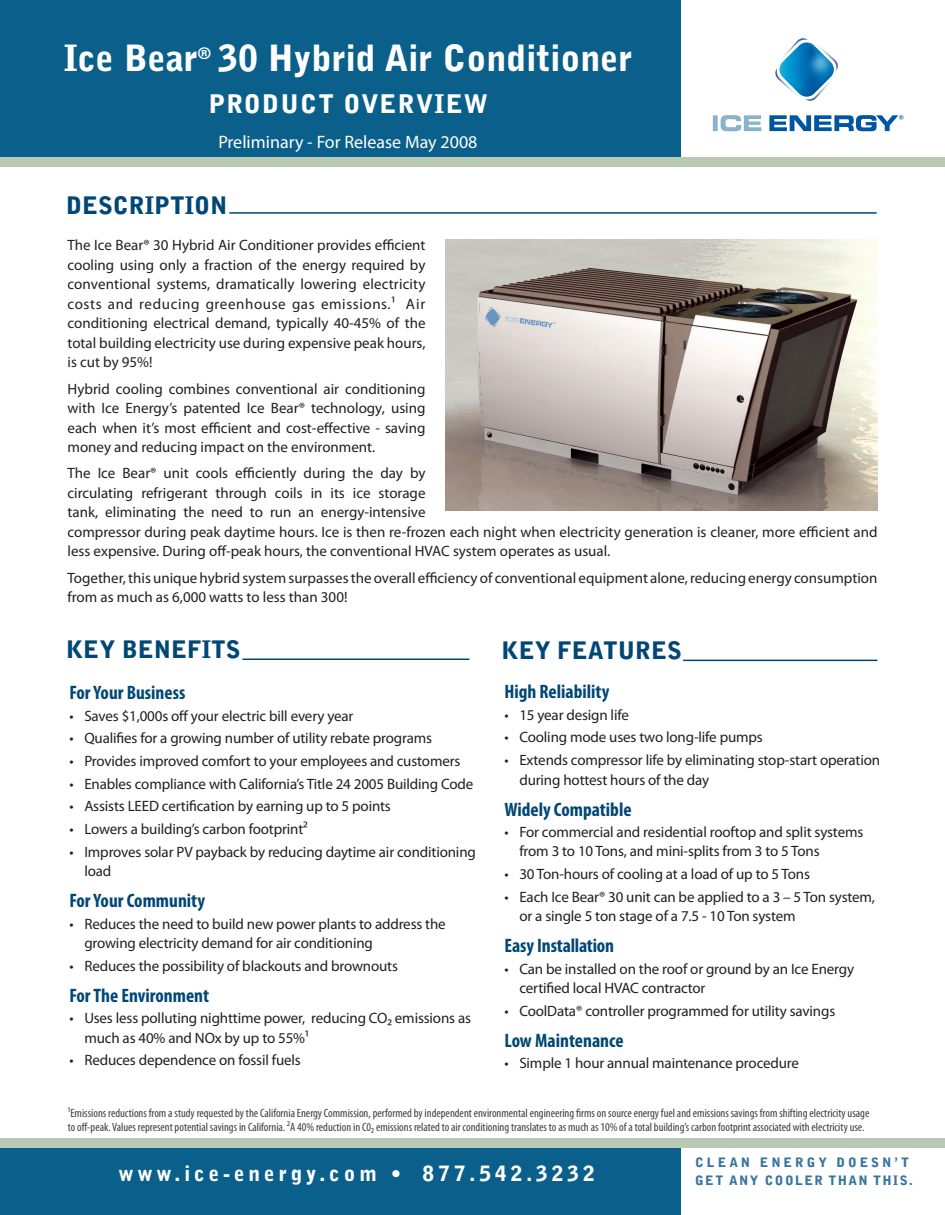
<style>
.page{position:relative;width:945px;height:1215px;background:#fff}
.page>*{position:absolute;margin:0;border:0;box-sizing:border-box;transform-origin:0 0}
.t1{font:900 36px "Bell Gothic";color:#fff}
.t2{font:900 25.5px "Bell Gothic";letter-spacing:.05em;color:#fff}
.t3{font:900 24px "Bell Gothic";color:#004775}
.t4{font:900 21px "Bell Gothic";letter-spacing:.19em;color:#fff}
.t5{font:700 condensed 19.5px "Myriad Pro";color:#004775}
.t6{font:18px "Myriad Pro";color:#fff}
.t7{font:15px/22.8px "Myriad Pro";letter-spacing:-.01em;color:#231f20}
.t8{font:900 12.9px/18.1px "Bell Gothic";letter-spacing:.11em;color:#38749e}
.t9{font:condensed 12px/13.5px "Myriad Pro";color:#3e3e3f}
</style>
<div class="page">
<div style="left:0;top:1148px;width:681px;height:67px;background:#0b5f8b"></div>
<div style="left:0;top:0;width:681px;height:159px;background:#0b5f8b"></div>
<div style="left:0;top:158px;width:945px;height:9px;background:#b8c9b4"></div>
<div style="left:0;top:1138px;width:945px;height:10px;background:#b8c9b4"></div>
<svg style="left:713px;top:115px;width:48px;height:16px"></svg>
<svg style="left:769px;top:115px;width:135px;height:16px"></svg>
<svg style="left:775px;top:38px;width:63px;height:63px"></svg>
<img style="left:779px;top:42px;width:5px;height:56px">
<img style="left:784px;top:42px;width:51px;height:56px">
<hr style="left:242px;top:658px;width:228px;height:2px;background:#004775">
<hr style="left:683px;top:660px;width:195px;height:1px;background:#004775">
<hr style="left:229px;top:212px;width:648px;height:2px;background:#004775">
<img style="left:446px;top:239px;width:432px;height:271px">
<h1 class="t1" style="left:64px;top:37px;width:570px">ICE BEAR<sup>®</sup> 30 HYBRID AIR CONDITIONER</h1>
<h2 class="t2" style="left:208px;top:88px;width:281px">PRODUCT OVERVIEW</h2>
<p class="t6" style="left:218px;top:131px;width:261px">Preliminary - For Release May 2008</p>
<h3 class="t3" style="left:66px;top:191px;width:163px">D ESC RIPTION</h3>
<p class="t7" style="left:68px;top:235px;width:360px;line-height:19.5px;text-align:justify">The Ice Bear® 30 Hybrid Air Conditioner provides efficient cooling using only a fraction of the energy required by conventional systems, dramatically lowering electricity costs and reducing greenhouse gas emissions.¹ Air conditioning electrical demand, typically 40-45% of the total building electricity use during expensive peak hours, is cut by 95%!</p>
<p class="t7" style="left:68px;top:379px;width:360px;line-height:19.5px;text-align:justify">Hybrid cooling combines conventional air conditioning with Ice Energy’s patented Ice Bear® technology, using each when it’s most efficient and cost-effective - saving money and reducing impact on the environment.</p>
<p class="t7" style="left:68px;top:463px;width:812px;line-height:19.5px">The Ice Bear® unit cools efficiently during the day by<br>circulating refrigerant through coils in its ice storage<br>tank, eliminating the need to run an energy-intensive<br>compressor during peak daytime hours. Ice is then re-frozen each night when electricity generation is cleaner, more efficient and less expensive. During off-peak hours, the conventional HVAC system operates as usual.</p>
<p class="t7" style="left:68px;top:568px;width:812px;line-height:19.5px">Together, this unique hybrid system surpasses the overall efficiency of conventional equipment alone, reducing energy consumption from as much as 6,000 watts to less than 300!</p>
<h3 class="t3" style="left:66px;top:636px;width:176px">KEY BENEFITS</h3>
<h3 class="t3" style="left:501px;top:636px;width:182px">KEY FEATURES</h3>
<h3 class="t5" style="left:69px;top:681px;width:117px">For Your Business</h3>
<p class="t7" style="left:84px;top:704px;width:393px">Saves $1,000s off your electric bill every year<br>Qualifies for a growing number of utility rebate programs Provides improved comfort to your employees and customers Enables compliance with California’s Title 24 2005 Building Code Assists LEED certification by earning up to 5 points<br>Lowers a building’s carbon footprint²<br>Improves solar PV payback by reducing daytime air conditioning</p>
<p class="t7" style="left:84px;top:860px;width:29px">load</p>
<h3 class="t5" style="left:69px;top:889px;width:137px">For Your Community</h3>
<p class="t7" style="left:84px;top:914px;width:363px;line-height:19.5px">Reduces the need to build new power plants to address the growing electricity demand for air conditioning</p>
<p class="t7" style="left:84px;top:954px;width:315px">Reduces the possibility of blackouts and brownouts</p>
<h3 class="t5" style="left:69px;top:983px;width:141px">For The Environment</h3>
<p class="t7" style="left:84px;top:1008px;width:388px;line-height:19.5px">Uses less polluting nighttime power, reducing CO₂ emissions as much as 40% and NOx by up to 55%¹</p>
<p class="t7" style="left:84px;top:1049px;width:218px">Reduces dependence on fossil fuels</p>
<p class="t7" style="left:69px;top:704px;width:6px;text-align:justify">• • • • • • •</p>
<p class="t7" style="left:69px;top:912px;width:6px">•</p>
<p class="t7" style="left:69px;top:954px;width:6px">•</p>
<p class="t7" style="left:69px;top:1006px;width:6px">•</p>
<p class="t7" style="left:69px;top:1049px;width:6px">•</p>
<h3 class="t5" style="left:504px;top:680px;width:106px">High Reliability</h3>
<p class="t7" style="left:519px;top:703px;width:362px">15 year design life<br>Cooling mode uses two long-life pumps<br>Extends compressor life by eliminating stop-start operation</p>
<p class="t7" style="left:519px;top:768px;width:191px">during hottest hours of the day</p>
<h3 class="t5" style="left:504px;top:797px;width:129px">Widely Compatible</h3>
<p class="t7" style="left:519px;top:822px;width:345px;line-height:19.5px">For commercial and residential rooftop and split systems from 3 to 10 Tons, and mini-splits from 3 to 5 Tons</p>
<p class="t7" style="left:519px;top:862px;width:357px">30 Ton-hours of cooling at a load of up to 5 Tons<br>Each Ice Bear® 30 unit can be applied to a 3 – 5 Ton system,</p>
<p class="t7" style="left:519px;top:905px;width:278px">or a single 5 ton stage of a 7.5 - 10 Ton system</p>
<h3 class="t5" style="left:504px;top:934px;width:111px">Easy Installation</h3>
<p class="t7" style="left:519px;top:959px;width:336px;line-height:19.5px">Can be installed on the roof or ground by an Ice Energy certified local HVAC contractor</p>
<p class="t7" style="left:519px;top:999px;width:317px">CoolData® controller programmed for utility savings</p>
<h3 class="t5" style="left:504px;top:1028px;width:121px">Low Maintenance</h3>
<p class="t7" style="left:519px;top:1051px;width:281px">Simple 1 hour annual maintenance procedure</p>
<p class="t7" style="left:504px;top:703px;width:6px;text-align:justify">• • •</p>
<p class="t7" style="left:504px;top:820px;width:6px">•</p>
<p class="t7" style="left:504px;top:862px;width:6px">• •</p>
<p class="t7" style="left:504px;top:957px;width:6px">•</p>
<p class="t7" style="left:504px;top:999px;width:6px">•</p>
<p class="t7" style="left:504px;top:1051px;width:6px">•</p>
<p class="t9" style="left:68px;top:1106px;width:803px">¹Emissions reductions from a study requested by the California Energy Commission, performed by independent environmental engineering firms on source energy fuel and emissions savings from shifting electricity usage to off-peak. Values represent potential savings in California. ²A 40% reduction in C0₂ emissions related to air conditioning translates to as much as 10% of a total building’s carbon footprint associated with electricity use.</p>
<h3 class="t4" style="left:118px;top:1161px;width:478px">WWW.ICE-ENERGY.COM • 877.542.3232</h3>
<p class="t8" style="left:695px;top:1154px;width:219px">CLEAN ENERGY DOESN’T<br>GET ANY C OOLER THAN THIS.</p>
</div>
